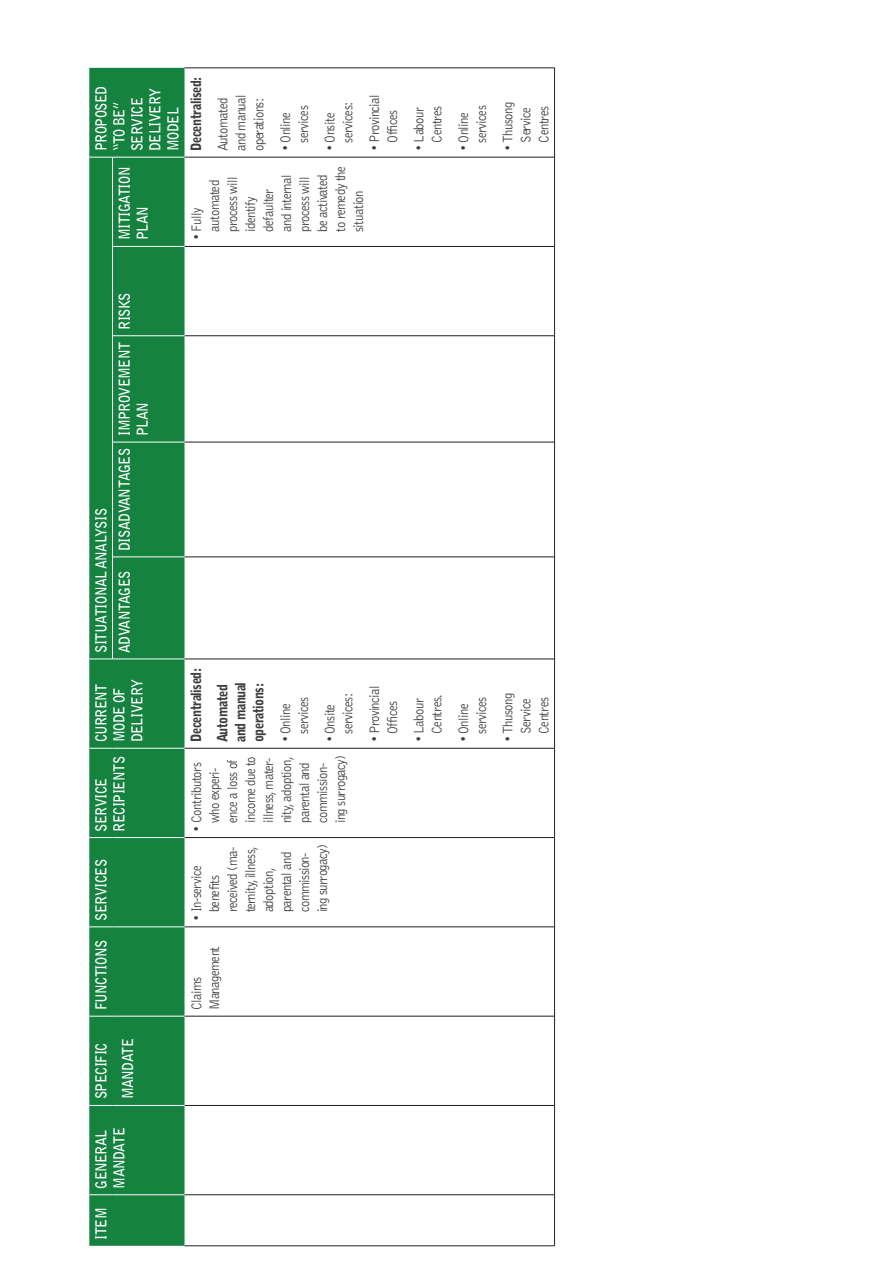
<style>
.page{position:relative;width:893px;height:1263px;background:#fff}
.page>*{position:absolute;margin:0;border:0;box-sizing:border-box;transform-origin:0 0}
._4_TABLE_STYLE_2{font:700 15px/18px "Bell Gothic Std";letter-spacing:-.04em;color:#fff;scale:.89 1}
._3_TABLE_TAB{font:300 14.25px/18px "Bell Gothic Std";letter-spacing:-.04em;color:#3e3e3f;text-align:center;scale:.89 1}
._3_TABLE_STYLE{font:900 14.25px/18px "Bell Gothic Std";letter-spacing:-.04em;color:#3e3e3f;scale:.89 1}
</style>
<div class="page">
<div style="left:89px;top:68px;width:96px;height:1178px;background:#168240"></div>
<hr style="left:185px;top:1245px;width:369px;height:1px;background:#231f20">
<hr style="left:185px;top:1194px;width:369px;height:1px;background:#231f20">
<hr style="left:185px;top:1105px;width:369px;height:1px;background:#231f20">
<hr style="left:185px;top:1016px;width:369px;height:1px;background:#231f20">
<hr style="left:185px;top:926px;width:369px;height:1px;background:#231f20">
<hr style="left:185px;top:837px;width:369px;height:1px;background:#231f20">
<hr style="left:185px;top:748px;width:369px;height:1px;background:#231f20">
<hr style="left:185px;top:659px;width:369px;height:1px;background:#231f20">
<hr style="left:185px;top:557px;width:369px;height:1px;background:#231f20">
<hr style="left:185px;top:442px;width:369px;height:1px;background:#231f20">
<hr style="left:185px;top:335px;width:369px;height:1px;background:#231f20">
<hr style="left:185px;top:246px;width:369px;height:1px;background:#231f20">
<hr style="left:185px;top:157px;width:369px;height:1px;background:#231f20">
<hr style="left:185px;top:68px;width:369px;height:1px;background:#231f20">
<hr style="left:554px;top:1195px;width:1px;height:51px;background:#231f20">
<hr style="left:554px;top:1105px;width:1px;height:90px;background:#231f20">
<hr style="left:554px;top:1016px;width:1px;height:89px;background:#231f20">
<hr style="left:554px;top:927px;width:1px;height:89px;background:#231f20">
<hr style="left:554px;top:837px;width:1px;height:90px;background:#231f20">
<hr style="left:554px;top:748px;width:1px;height:89px;background:#231f20">
<hr style="left:554px;top:659px;width:1px;height:89px;background:#231f20">
<hr style="left:554px;top:557px;width:1px;height:102px;background:#231f20">
<hr style="left:554px;top:442px;width:1px;height:115px;background:#231f20">
<hr style="left:554px;top:336px;width:1px;height:106px;background:#231f20">
<hr style="left:554px;top:246px;width:1px;height:90px;background:#231f20">
<hr style="left:554px;top:157px;width:1px;height:89px;background:#231f20">
<hr style="left:554px;top:68px;width:1px;height:89px;background:#231f20">
<svg style="left:89px;top:1194px;width:24px;height:1px"></svg>
<svg style="left:89px;top:1105px;width:24px;height:1px"></svg>
<svg style="left:89px;top:1016px;width:24px;height:1px"></svg>
<svg style="left:89px;top:926px;width:24px;height:1px"></svg>
<svg style="left:89px;top:837px;width:24px;height:1px"></svg>
<svg style="left:89px;top:748px;width:24px;height:1px"></svg>
<hr style="left:113px;top:1194px;width:72px;height:1px;background:#fff">
<hr style="left:113px;top:1105px;width:72px;height:1px;background:#fff">
<hr style="left:113px;top:1016px;width:72px;height:1px;background:#fff">
<hr style="left:113px;top:926px;width:72px;height:1px;background:#fff">
<hr style="left:113px;top:837px;width:72px;height:1px;background:#fff">
<hr style="left:113px;top:748px;width:72px;height:1px;background:#fff">
<svg style="left:89px;top:659px;width:23px;height:1px"></svg>
<svg style="left:89px;top:157px;width:23px;height:1px"></svg>
<hr style="left:112px;top:557px;width:1px;height:102px;background:#fff">
<hr style="left:113px;top:659px;width:72px;height:1px;background:#fff">
<hr style="left:112px;top:442px;width:1px;height:115px;background:#fff">
<hr style="left:113px;top:557px;width:72px;height:1px;background:#fff">
<hr style="left:112px;top:336px;width:1px;height:106px;background:#fff">
<hr style="left:113px;top:442px;width:72px;height:1px;background:#fff">
<hr style="left:112px;top:246px;width:1px;height:90px;background:#fff">
<hr style="left:113px;top:335px;width:72px;height:1px;background:#fff">
<hr style="left:112px;top:157px;width:1px;height:89px;background:#fff">
<hr style="left:113px;top:246px;width:72px;height:1px;background:#fff">
<hr style="left:113px;top:157px;width:72px;height:1px;background:#fff">
<p class="_4_TABLE_STYLE_2" style="left:92px;top:151px;width:75px;rotate:-90deg">PROPOSED “TO BE”<br>SERVICE<br>DELIVERY<br>MODEL</p>
<p class="_4_TABLE_STYLE_2" style="left:115px;top:240px;width:84px;rotate:-90deg">MITIGATION<br>PLAN</p>
<p class="_3_TABLE_STYLE" style="left:187px;top:151px;width:85px;rotate:-90deg">Decentralised:</p>
<p class="_3_TABLE_TAB" style="left:214px;top:151px;width:65px;text-align:left;rotate:-90deg">Automated and manual operations:</p>
<p class="_3_TABLE_TAB" style="left:277px;top:151px;width:53px;rotate:-90deg">• Online services</p>
<p class="_3_TABLE_TAB" style="left:321px;top:143px;width:47px;text-align:left;text-indent:-9px;rotate:-90deg">• Onsite services:</p>
<p class="_3_TABLE_TAB" style="left:366px;top:151px;width:65px;rotate:-90deg">• Provincial<br>Offices</p>
<p class="_3_TABLE_TAB" style="left:410px;top:151px;width:52px;rotate:-90deg">• Labour<br>Centres</p>
<p class="_3_TABLE_TAB" style="left:455px;top:151px;width:53px;rotate:-90deg">• Online services</p>
<p class="_3_TABLE_TAB" style="left:499px;top:151px;width:57px;rotate:-90deg">• Thusong<br>Service<br>Centres</p>
<p class="_3_TABLE_TAB" style="left:188px;top:232px;width:75px;text-align:left;text-indent:-9px;rotate:-90deg">• Fully automated process will identify defaulter<br>and internal process will be activated to remedy the situation</p>
<p class="_4_TABLE_STYLE_2" style="left:115px;top:330px;width:43px;rotate:-90deg">RISKS</p>
<p class="_4_TABLE_STYLE_2" style="left:92px;top:653px;width:164px;rotate:-90deg">SITUATIONAL ANALYSIS</p>
<p class="_4_TABLE_STYLE_2" style="left:115px;top:436px;width:107px;rotate:-90deg">IMPROVEMENT<br>PLAN</p>
<p class="_4_TABLE_STYLE_2" style="left:115px;top:551px;width:117px;rotate:-90deg">DISADVANTAGES</p>
<p class="_4_TABLE_STYLE_2" style="left:115px;top:653px;width:94px;rotate:-90deg">ADVANTAGES</p>
<p class="_4_TABLE_STYLE_2" style="left:92px;top:742px;width:72px;rotate:-90deg">CURRENT<br>MODE OF<br>DELIVERY</p>
<p class="_4_TABLE_STYLE_2" style="left:92px;top:831px;width:86px;rotate:-90deg">SERVICE<br>RECIPIENTS</p>
<p class="_4_TABLE_STYLE_2" style="left:92px;top:921px;width:71px;rotate:-90deg">SERVICES</p>
<p class="_4_TABLE_STYLE_2" style="left:92px;top:1010px;width:80px;rotate:-90deg">FUNCTIONS</p>
<p class="_4_TABLE_STYLE_2" style="left:92px;top:1099px;width:66px;rotate:-90deg">SPECIFIC</p>
<p class="_4_TABLE_STYLE_2" style="left:119px;top:1099px;width:70px;rotate:-90deg">MANDATE</p>
<p class="_4_TABLE_STYLE_2" style="left:92px;top:1189px;width:70px;rotate:-90deg">GENERAL<br>MANDATE</p>
<p class="_4_TABLE_STYLE_2" style="left:92px;top:1240px;width:38px;rotate:-90deg">ITEM</p>
<p class="_3_TABLE_STYLE" style="left:187px;top:742px;width:85px;rotate:-90deg">Decentralised:</p>
<p class="_3_TABLE_STYLE" style="left:214px;top:742px;width:69px;rotate:-90deg">Automated and manual operations:</p>
<p class="_3_TABLE_TAB" style="left:277px;top:742px;width:53px;rotate:-90deg">• Online services</p>
<p class="_3_TABLE_TAB" style="left:321px;top:734px;width:47px;text-align:left;text-indent:-9px;rotate:-90deg">• Onsite services:</p>
<p class="_3_TABLE_TAB" style="left:366px;top:742px;width:65px;rotate:-90deg">• Provincial<br>Offices</p>
<p class="_3_TABLE_TAB" style="left:410px;top:742px;width:55px;rotate:-90deg">• Labour<br>Centres.</p>
<p class="_3_TABLE_TAB" style="left:455px;top:742px;width:53px;rotate:-90deg">• Online services</p>
<p class="_3_TABLE_TAB" style="left:499px;top:742px;width:57px;rotate:-90deg">• Thusong<br>Service<br>Centres</p>
<p class="_3_TABLE_TAB" style="left:188px;top:831px;width:88px;rotate:-90deg">• Contributors who experi&shy;ence a loss of income due to illness, mater&shy;nity, adoption, parental and commission&shy;ing surrogacy)</p>
<p class="_3_TABLE_TAB" style="left:188px;top:912px;width:78px;text-align:left;text-indent:-9px;rotate:-90deg">• In-service benefits received (ma&shy;ternity, illness, adoption, parental and commission&shy;ing surrogacy)</p>
<p class="_3_TABLE_TAB" style="left:188px;top:1010px;width:73px;text-align:left;rotate:-90deg">Claims<br>Management</p>
</div>
